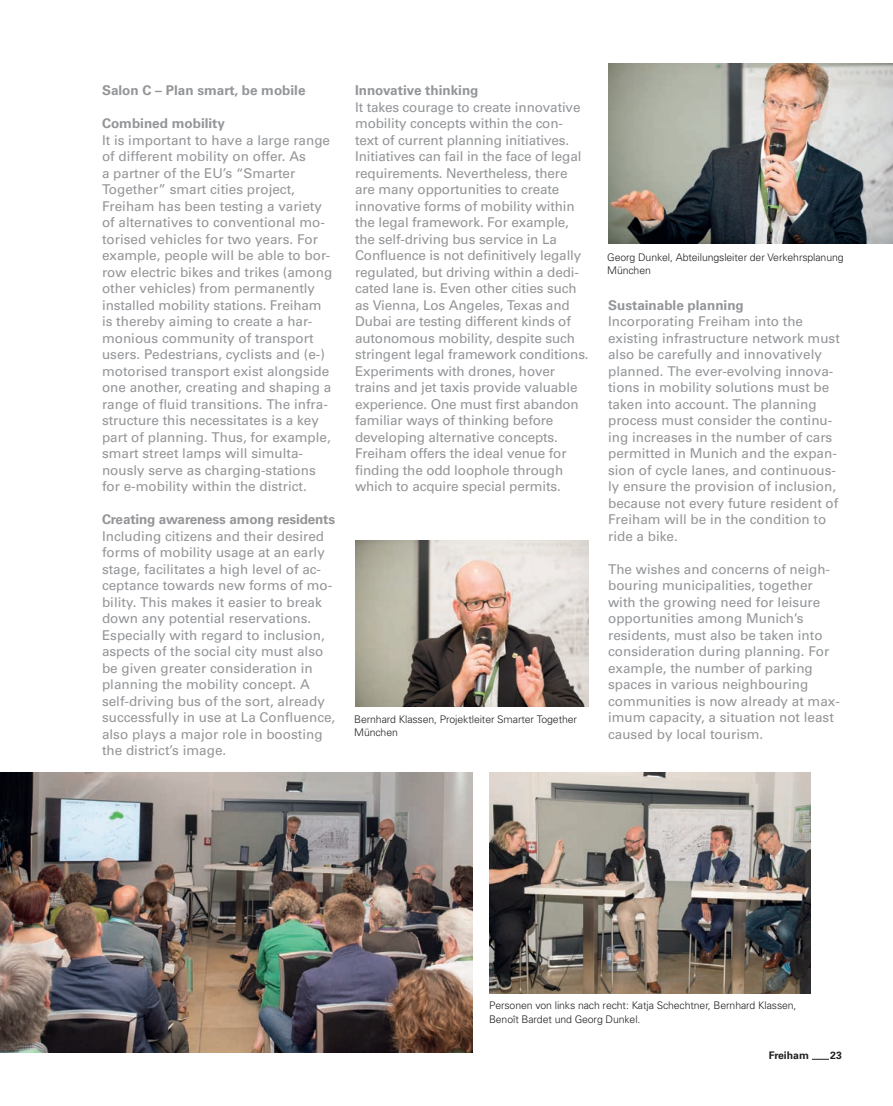
<style>
.page{position:relative;width:893px;height:1106px;background:#fff}
.page>*{position:absolute;margin:0;border:0;box-sizing:border-box;transform-origin:0 0}
.t1{font:13.5px/16.5px "Univers";color:#939598}
.t2{font:700 13.5px "Univers CE";color:#939598}
.t3{font:300 10.5px/13.2px "Univers";letter-spacing:-.01em;color:#231f20}
.t4{font:700 10.5px "Univers CE";color:#231f20}
.s1{font-family:"Univers CE";font-weight:700}
</style>
<div class="page">
<svg style="left:812px;top:1059px;width:17px;height:1px"></svg>
<img style="left:608px;top:64px;width:285px;height:180px">
<img style="left:355px;top:540px;width:234px;height:166px">
<img style="left:1px;top:772px;width:471px;height:280px">
<img style="left:489px;top:772px;width:321px;height:221px">
<p class="t2" style="left:102px;top:83px;width:205px">Salon C – Plan smart, be mobile</p>
<p class="t1" style="left:102px;top:115px;width:232px"><span class="s1">Combined mobility<br></span>It is important to have a large range of different mobility on offer. As<br>a partner of the EU’s “Smarter Together” smart cities project, Freiham has been testing a variety of alternatives to conventional mo&shy;torised vehicles for two years. For example, people will be able to bor&shy;row electric bikes and trikes (among other vehicles) from permanently installed mobility stations. Freiham is thereby aiming to create a har&shy;monious community of transport users. Pedestrians, cyclists and (e-) motorised transport exist alongside one another, creating and shaping a range of fluid transitions. The infra&shy;structure this necessitates is a key part of planning. Thus, for example, smart street lamps will simulta&shy;nously serve as charging-stations for e-mobility within the district.</p>
<p class="t1" style="left:102px;top:511px;width:235px"><span class="s1">Creating awareness among residents </span>Including citizens and their desired forms of mobility usage at an early stage, facilitates a high level of ac&shy;ceptance towards new forms of mo&shy;bility. This makes it easier to break down any potential reservations.<br>Especially with regard to inclusion, aspects of the social city must also be given greater consideration in planning the mobility concept. A self-driving bus of the sort, already successfully in use at La Confluence, also plays a major role in boosting the district’s image.</p>
<p class="t1" style="left:355px;top:82px;width:235px"><span class="s1">Innovative thinking<br></span>It takes courage to create innovative mobility concepts within the con&shy;text of current planning initiatives.<br>Initiatives can fail in the face of legal requirements. Nevertheless, there are many opportunities to create innovative forms of mobility within the legal framework. For example, the self-driving bus service in La Confluence is not definitively legally regulated, but driving within a dedi&shy;cated lane is. Even other cities such as Vienna, Los Angeles, Texas and Dubai are testing different kinds of autonomous mobility, despite such stringent legal framework conditions.<br>Experiments with drones, hover trains and jet taxis provide valuable experience. One must first abandon familiar ways of thinking before developing alternative concepts.<br>Freiham offers the ideal venue for finding the odd loophole through which to acquire special permits.</p>
<p class="t3" style="left:354px;top:713px;width:224px">Bernhard Klassen, Projektleiter Smarter Together<br>München</p>
<p class="t3" style="left:607px;top:250px;width:238px">Georg Dunkel, Abteilungsleiter der Verkehrsplanung<br>München</p>
<p class="t1" style="left:608px;top:297px;width:233px"><span class="s1">Sustainable planning<br></span>Incorporating Freiham into the existing infrastructure network must also be carefully and innovatively planned. The ever-evolving innova&shy;tions in mobility solutions must be taken into account. The planning process must consider the continu&shy;ing increases in the number of cars permitted in Munich and the expan&shy;sion of cycle lanes, and continuous&shy;ly ensure the provision of inclusion, because not every future resident of<br>Freiham will be in the condition to ride a bike.</p>
<p class="t1" style="left:608px;top:561px;width:233px">The wishes and concerns of neigh&shy;bouring municipalities, together with the growing need for leisure opportunities among Munich’s residents, must also be taken into consideration during planning. For example, the number of parking spaces in various neighbouring communities is now already at max&shy;imum capacity, a situation not least caused by local tourism.</p>
<p class="t3" style="left:489px;top:999px;width:309px">Personen von links nach recht: Katja Schechtner, Bernhard Klassen,<br>Benoît Bardet und Georg Dunkel.</p>
<p class="t4" style="left:769px;top:1049px;width:42px">Freiham</p>
<p class="t4" style="left:830px;top:1049px;width:13px">23</p>
</div>
